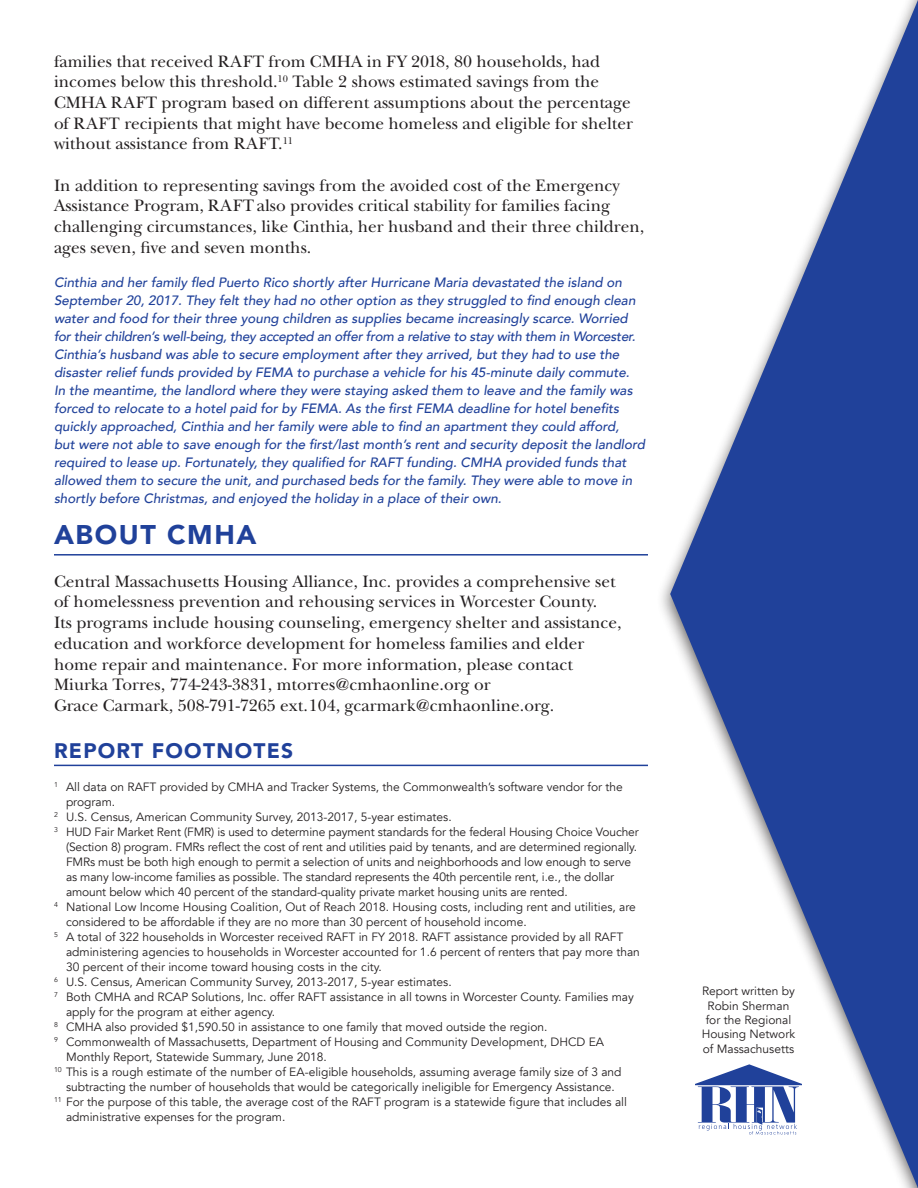
<style>
.page{position:relative;width:918px;height:1188px;background:#fff}
.page>*{position:absolute;margin:0;border:0;box-sizing:border-box;transform-origin:0 0}
.t1{font:900 27px "Avenir";letter-spacing:.06em;color:#20419a}
.t2{font:900 21px "Avenir";letter-spacing:.06em;color:#20419a}
.Body_Copy{font:17.25px/20.7px "New Baskerville";color:#231f20}
.t3{font:italic 500 13.5px/18px "Avenir";color:#20419a}
.t4{font:12px/15px "Avenir";color:#231f20}
</style>
<div class="page">
<svg style="left:670px;top:0;width:248px;height:1188px;fill:#20419a"></svg>
<hr style="left:54px;top:765px;width:594px;height:1px;background:#20419a">
<hr style="left:54px;top:554px;width:594px;height:2px;background:#20419a">
<svg style="left:696px;top:1064px;width:105px;height:71px"></svg>
<p class="Body_Copy" style="left:54px;top:51px;width:580px">families that received RAFT from CMHA in FY 2018, 80 households, had incomes below this threshold.<sup>10</sup> Table 2 shows estimated savings from the CMHA RAFT program based on different assumptions about the percentage of RAFT recipients that might have become homeless and eligible for shelter without assistance from RAFT.<sup>11</sup></p>
<p class="Body_Copy" style="left:54px;top:175px;width:592px">In addition to representing savings from the avoided cost of the Emergency Assistance Program, RAFT also provides critical stability for families facing challenging circumstances, like Cinthia, her husband and their three children, ages seven, five and seven months.</p>
<p class="t3" style="left:54px;top:274px;width:593px">Cinthia and her family fled Puerto Rico shortly after Hurricane Maria devastated the island on September 20, 2017. They felt they had no other option as they struggled to find enough clean water and food for their three young children as supplies became increasingly scarce. Worried for their children’s well-being, they accepted an offer from a relative to stay with them in Worcester.<br>Cinthia’s husband was able to secure employment after they arrived, but they had to use the disaster relief funds provided by FEMA to purchase a vehicle for his 45-minute daily commute.<br>In the meantime, the landlord where they were staying asked them to leave and the family was forced to relocate to a hotel paid for by FEMA. As the first FEMA deadline for hotel benefits quickly approached, Cinthia and her family were able to find an apartment they could afford,<br>but were not able to save enough for the first/last month’s rent and security deposit the landlord required to lease up. Fortunately, they qualified for RAFT funding. CMHA provided funds that allowed them to secure the unit, and purchased beds for the family. They were able to move in shortly before Christmas, and enjoyed the holiday in a place of their own.</p>
<p class="t1" style="left:54px;top:512px;width:204px">ABOUT CMHA</p>
<p class="Body_Copy" style="left:54px;top:571px;width:569px">Central Massachusetts Housing Alliance, Inc. provides a comprehensive set of homelessness prevention and rehousing services in Worcester County.<br>Its programs include housing counseling, emergency shelter and assistance, education and workforce development for homeless families and elder home repair and maintenance. For more information, please contact Miurka Torres, 774-243-3831, mtorres@cmhaonline.org or<br>Grace Carmark, 508-791-7265 ext.104, gcarmark@cmhaonline.org.</p>
<p class="t2" style="left:54px;top:732px;width:241px">REPORT FOOTNOTES</p>
<p class="t4" style="left:66px;top:779px;width:558px;text-indent:-12px"><sup>1</sup> All data on RAFT provided by CMHA and Tracker Systems, the Commonwealth’s software vendor for the program.</p>
<p class="t4" style="left:54px;top:809px;width:399px"><sup>2</sup> U.S. Census, American Community Survey, 2013-2017, 5-year estimates.</p>
<p class="t4" style="left:66px;top:824px;width:574px;text-indent:-12px"><sup>3</sup> HUD Fair Market Rent (FMR) is used to determine payment standards for the federal Housing Choice Voucher (Section 8) program. FMRs reflect the cost of rent and utilities paid by tenants, and are determined regionally.<br>FMRs must be both high enough to permit a selection of units and neighborhoods and low enough to serve as many low-income families as possible. The standard represents the 40th percentile rent, i.e., the dollar amount below which 40 percent of the standard-quality private market housing units are rented.</p>
<p class="t4" style="left:66px;top:899px;width:571px;text-indent:-12px"><sup>4</sup> National Low Income Housing Coalition, Out of Reach 2018. Housing costs, including rent and utilities, are considered to be affordable if they are no more than 30 percent of household income.</p>
<p class="t4" style="left:66px;top:929px;width:575px;text-indent:-12px"><sup>5</sup> A total of 322 households in Worcester received RAFT in FY 2018. RAFT assistance provided by all RAFT administering agencies to households in Worcester accounted for 1.6 percent of renters that pay more than<br>30 percent of their income toward housing costs in the city.</p>
<p class="t4" style="left:54px;top:974px;width:399px"><sup>6</sup> U.S. Census, American Community Survey, 2013-2017, 5-year estimates.</p>
<p class="t4" style="left:66px;top:989px;width:569px;text-indent:-12px"><sup>7</sup> Both CMHA and RCAP Solutions, Inc. offer RAFT assistance in all towns in Worcester County. Families may apply for the program at either agency.</p>
<p class="t4" style="left:54px;top:1019px;width:495px"><sup>8</sup> CMHA also provided $1,590.50 in assistance to one family that moved outside the region.</p>
<p class="t4" style="left:66px;top:1034px;width:540px;text-indent:-12px"><sup>9</sup> Commonwealth of Massachusetts, Department of Housing and Community Development, DHCD EA<br>Monthly Report, Statewide Summary, June 2018.</p>
<p class="t4" style="left:54px;top:1064px;width:569px;text-align:center"><sup>10</sup> This is a rough estimate of the number of EA-eligible households, assuming average family size of 3 and subtracting the number of households that would be categorically ineligible for Emergency Assistance.</p>
<p class="t4" style="left:66px;top:1094px;width:563px;text-indent:-12px"><sup>11</sup> For the purpose of this table, the average cost of the RAFT program is a statewide figure that includes all administrative expenses for the program.</p>
<p class="t4" style="left:702px;top:984px;width:95px;line-height:14.4px;text-align:center">Report written by<br>Robin Sherman for the Regional<br>Housing Network of Massachusetts</p>
</div>
